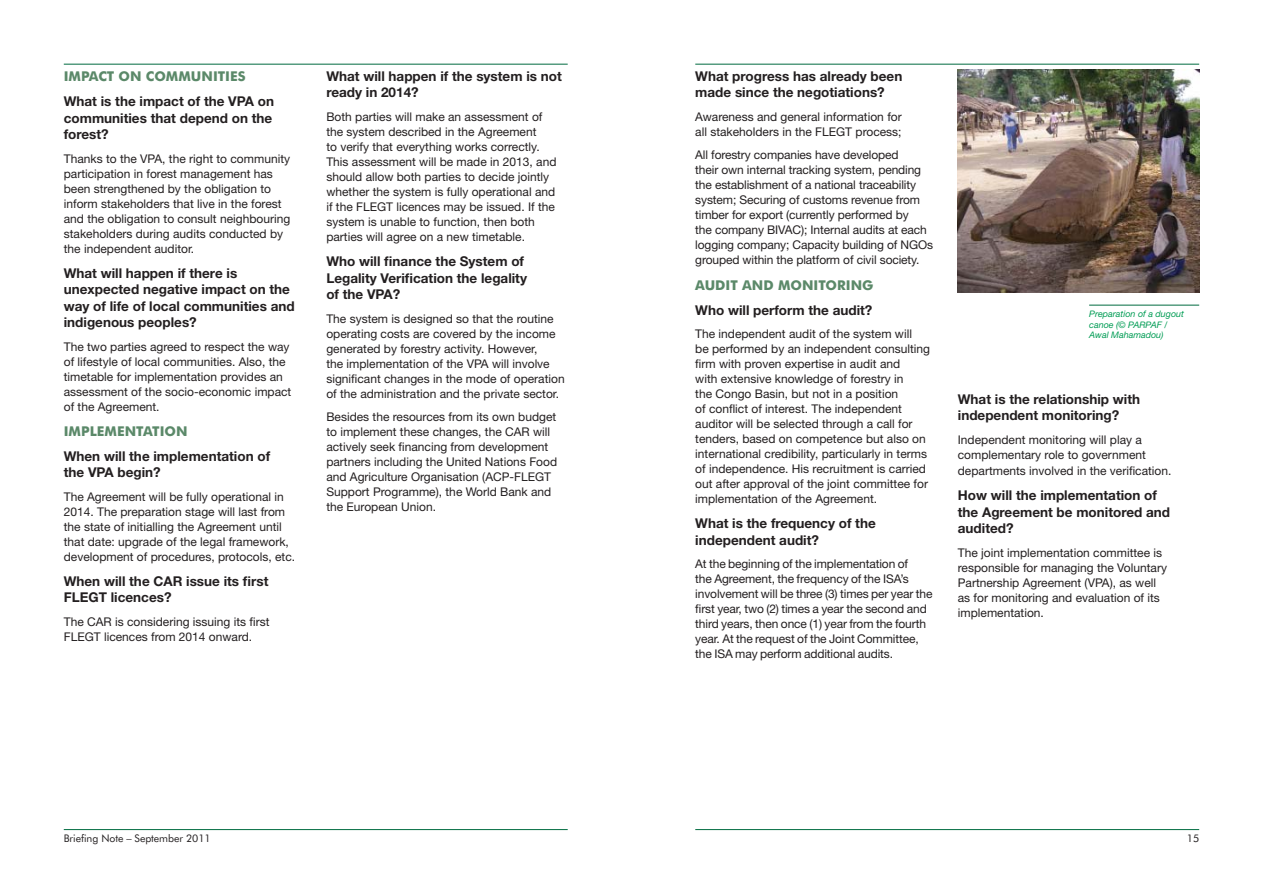
<style>
.page{position:relative;width:1263px;height:893px;background:#fff}
.page>*{position:absolute;margin:0;border:0;box-sizing:border-box;transform-origin:0 0}
.t1{font:700 13.5px/16.5px "Helvetica Neue";color:#231f20}
.t2{font:700 13.5px "Futura BT";color:#5b8969}
.t3{font:12px/15px "Helvetica Neue";color:#231f20}
.t4{font:10.5px "Futura BT";letter-spacing:-.005em;color:#231f20}
.t5{font:italic 9px/10.5px "Helvetica Neue";color:#009c54}
</style>
<div class="page">
<hr style="left:64px;top:829px;width:504px;height:1px;background:#006b40">
<hr style="left:64px;top:64px;width:504px;height:1px;background:#006b40">
<hr style="left:695px;top:64px;width:504px;height:1px;background:#006b40">
<hr style="left:695px;top:829px;width:504px;height:1px;background:#006b40">
<img style="left:958px;top:69px;width:241px;height:223px">
<hr style="left:1089px;top:305px;width:110px;height:1px;background:#006b40">
<p class="t2" style="left:64px;top:70px;width:183px">IMPACT ON COMMUNITIES</p>
<p class="t1" style="left:64px;top:94px;width:212px">What is the impact of the VPA on communities that depend on the forest?</p>
<p class="t3" style="left:64px;top:152px;width:228px">Thanks to the VPA, the right to community participation in forest management has been strengthened by the obligation to inform stakeholders that live in the forest and the obligation to consult neighbouring stakeholders during audits conducted by the independent auditor.</p>
<p class="t1" style="left:64px;top:266px;width:232px">What will happen if there is unexpected negative impact on the way of life of local communities and indigenous peoples?</p>
<p class="t3" style="left:64px;top:340px;width:229px">The two parties agreed to respect the way of lifestyle of local communities. Also, the timetable for implementation provides an assessment of the socio-economic impact of the Agreement.</p>
<p class="t2" style="left:64px;top:424px;width:125px">IMPLEMENTATION</p>
<p class="t1" style="left:64px;top:449px;width:208px">When will the implementation of the VPA begin?</p>
<p class="t3" style="left:64px;top:490px;width:233px">The Agreement will be fully operational in 2014. The preparation stage will last from the state of initialling the Agreement until that date: upgrade of the legal framework, development of procedures, protocols, etc.</p>
<p class="t1" style="left:64px;top:574px;width:206px">When will the CAR issue its first<br>FLEGT licences?</p>
<p class="t3" style="left:64px;top:615px;width:207px">The CAR is considering issuing its first<br>FLEGT licences from 2014 onward.</p>
<p class="t1" style="left:326px;top:69px;width:237px">What will happen if the system is not ready in 2014?</p>
<p class="t3" style="left:326px;top:110px;width:232px">Both parties will make an assessment of the system described in the Agreement<br>to verify that everything works correctly.<br>This assessment will be made in 2013, and should allow both parties to decide jointly whether the system is fully operational and if the FLEGT licences may be issued. If the system is unable to function, then both parties will agree on a new timetable.</p>
<p class="t1" style="left:326px;top:254px;width:202px">Who will finance the System of<br>Legality Verification the legality of the VPA?</p>
<p class="t3" style="left:326px;top:312px;width:240px">The system is designed so that the routine operating costs are covered by the income generated by forestry activity. However,<br>the implementation of the VPA will involve significant changes in the mode of operation of the administration and the private sector.</p>
<p class="t3" style="left:326px;top:410px;width:232px">Besides the resources from its own budget to implement these changes, the CAR will actively seek financing from development partners including the United Nations Food and Agriculture Organisation (ACP-FLEGT Support Programme), the World Bank and the European Union.</p>
<p class="t4" style="left:64px;top:833px;width:148px">Briefing Note – September 2011</p>
<p class="t1" style="left:695px;top:69px;width:209px">What progress has already been made since the negotiations?</p>
<p class="t3" style="left:695px;top:110px;width:208px">Awareness and general information for all stakeholders in the FLEGT process;</p>
<p class="t3" style="left:695px;top:149px;width:239px">All forestry companies have developed<br>their own internal tracking system, pending the establishment of a national traceability system; Securing of customs revenue from timber for export (currently performed by<br>the company BIVAC); Internal audits at each logging company; Capacity building of NGOs grouped within the platform of civil society.</p>
<p class="t2" style="left:695px;top:278px;width:180px">AUDIT AND MONITORING</p>
<p class="t1" style="left:695px;top:303px;width:179px">Who will perform the audit?</p>
<p class="t3" style="left:695px;top:327px;width:236px">The independent audit of the system will<br>be performed by an independent consulting firm with proven expertise in audit and<br>with extensive knowledge of forestry in<br>the Congo Basin, but not in a position<br>of conflict of interest. The independent auditor will be selected through a call for tenders, based on competence but also on international credibility, particularly in terms of independence. His recruitment is carried out after approval of the joint committee for implementation of the Agreement.</p>
<p class="t1" style="left:695px;top:516px;width:182px">What is the frequency of the independent audit?</p>
<p class="t3" style="left:695px;top:557px;width:239px">At the beginning of the implementation of<br>the Agreement, the frequency of the ISA’s involvement will be three (3) times per year the first year, two (2) times a year the second and third years, then once (1) year from the fourth year. At the request of the Joint Committee, the ISA may perform additional audits.</p>
<p class="t5" style="left:1089px;top:310px;width:96px">Preparation of a dugout canoe (© PARPAF /<br>Awal Mahamadou)</p>
<p class="t1" style="left:958px;top:392px;width:184px">What is the relationship with independent monitoring?</p>
<p class="t3" style="left:958px;top:433px;width:190px">Independent monitoring will play a complementary role to government</p>
<p class="t3" style="left:958px;top:465px;width:215px">departments involved in the verification.</p>
<p class="t1" style="left:958px;top:488px;width:214px">How will the implementation of the Agreement be monitored and audited?</p>
<p class="t3" style="left:958px;top:546px;width:211px">The joint implementation committee is responsible for managing the Voluntary Partnership Agreement (VPA), as well as for monitoring and evaluation of its implementation.</p>
<p class="t4" style="left:1187px;top:833px;width:14px">15</p>
</div>
